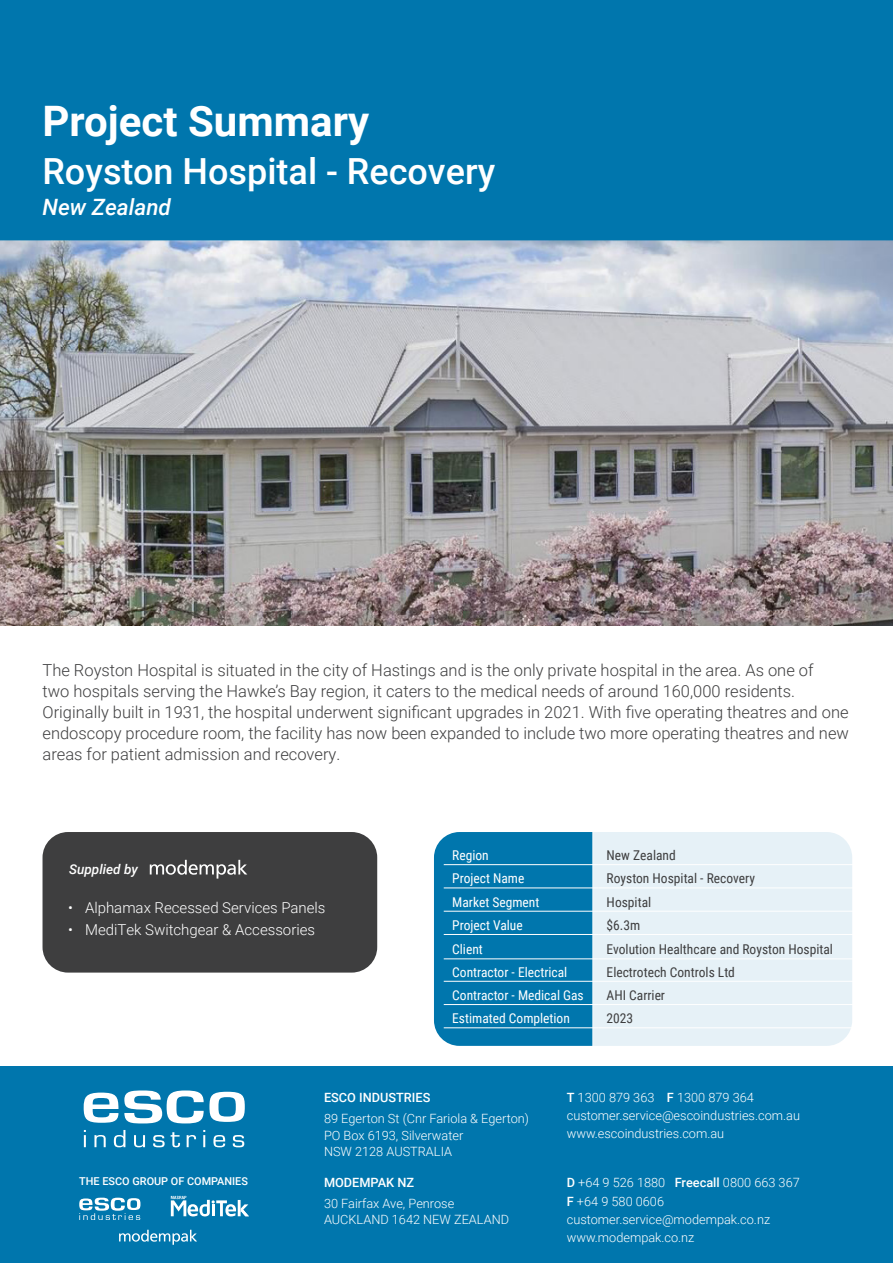
<style>
.page{position:relative;width:893px;height:1263px;background:#fff}
.page>*{position:absolute;margin:0;border:0;box-sizing:border-box;transform-origin:0 0}
.t1{font:700 42px "Roboto";color:#fff}
.t2{font:500 36px "Roboto";color:#fff}
.t3{font:italic 500 22.5px "Roboto";color:#fff}
.t4{font:300 16.5px/21px "Roboto";color:#3e3e3f}
.t5{font:300 15px "Roboto";color:#fff}
.t6{font:13.5px "Roboto Condensed";color:#3e3e3f}
.t7{font:13.5px "Roboto Condensed";color:#fff}
.t8{font:italic 500 13.5px "Roboto";color:#fff}
.t9{font:300 12.75px/16.5px "Roboto";color:#fff}
.t10{font:500 12.75px "Roboto";color:#fff}
.t11{font:500 10.95px "Roboto";color:#fff}
.s1{font-weight:500}
</style>
<div class="page">
<div style="left:0;top:1066px;width:893px;height:197px;background:#0076ad"></div>
<img style="left:0;top:240px;width:893px;height:385px">
<div style="left:0;top:0;width:893px;height:240px;background:#0076ad"></div>
<div style="left:43px;top:832px;width:334px;height:140px;background:#3e3e3f;border-radius:26px"></div>
<svg style="left:150px;top:860px;width:97px;height:18px"></svg>
<svg style="left:84px;top:1092px;width:34px;height:31px"></svg>
<svg style="left:124px;top:1090px;width:121px;height:33px"></svg>
<svg style="left:84px;top:1130px;width:2px;height:17px"></svg>
<svg style="left:94px;top:1135px;width:12px;height:12px"></svg>
<svg style="left:114px;top:1130px;width:11px;height:17px"></svg>
<svg style="left:134px;top:1135px;width:11px;height:12px"></svg>
<svg style="left:153px;top:1135px;width:12px;height:12px"></svg>
<svg style="left:171px;top:1132px;width:9px;height:15px"></svg>
<svg style="left:187px;top:1135px;width:9px;height:12px"></svg>
<svg style="left:203px;top:1130px;width:2px;height:17px"></svg>
<svg style="left:213px;top:1135px;width:12px;height:12px"></svg>
<svg style="left:233px;top:1135px;width:11px;height:12px"></svg>
<svg style="left:79px;top:1198px;width:61px;height:22px"></svg>
<svg style="left:171px;top:1196px;width:78px;height:20px"></svg>
<svg style="left:119px;top:1230px;width:78px;height:15px"></svg>
<div style="left:434px;top:832px;width:158px;height:214px;background:#0076ad"></div>
<div style="left:593px;top:832px;width:259px;height:214px;background:#e6f1f7"></div>
<hr style="left:598px;top:864px;width:283px;height:1px;background:#fff">
<hr style="left:598px;top:888px;width:283px;height:1px;background:#fff">
<hr style="left:598px;top:911px;width:283px;height:1px;background:#fff">
<hr style="left:598px;top:934px;width:283px;height:1px;background:#fff">
<hr style="left:598px;top:958px;width:283px;height:1px;background:#fff">
<hr style="left:444px;top:864px;width:154px;height:1px;background:#fff">
<hr style="left:444px;top:888px;width:154px;height:1px;background:#fff">
<hr style="left:444px;top:911px;width:154px;height:1px;background:#fff">
<hr style="left:444px;top:934px;width:154px;height:1px;background:#fff">
<hr style="left:444px;top:958px;width:154px;height:1px;background:#fff">
<hr style="left:444px;top:981px;width:154px;height:1px;background:#fff">
<hr style="left:598px;top:981px;width:283px;height:1px;background:#fff">
<hr style="left:444px;top:1004px;width:154px;height:1px;background:#fff">
<hr style="left:598px;top:1004px;width:283px;height:1px;background:#fff">
<hr style="left:444px;top:1027px;width:154px;height:1px;background:#fff">
<hr style="left:598px;top:1027px;width:283px;height:1px;background:#fff">
<p class="t1" style="left:43px;top:92px;width:328px">Project Summary</p>
<p class="t2" style="left:43px;top:145px;width:454px">Royston Hospital - Recovery</p>
<p class="t3" style="left:43px;top:191px;width:130px">New Zealand</p>
<p class="t4" style="left:43px;top:659px;width:808px">The Royston Hospital is situated in the city of Hastings and is the only private hospital in the area. As one of<br>two hospitals serving the Hawke’s Bay region, it caters to the medical needs of around 160,000 residents.<br>Originally built in 1931, the hospital underwent significant upgrades in 2021. With five operating theatres and one endoscopy procedure room, the facility has now been expanded to include two more operating theatres and new areas for patient admission and recovery.</p>
<p class="t8" style="left:69px;top:860px;width:70px">Supplied by</p>
<p class="t5" style="left:68px;top:897px;width:259px">• Alphamax Recessed Services Panels</p>
<p class="t5" style="left:68px;top:919px;width:249px">• MediTek Switchgear &amp; Accessories</p>
<p class="t7" style="left:452px;top:846px;width:38px">Region</p>
<p class="t6" style="left:607px;top:846px;width:71px">New Zealand</p>
<p class="t7" style="left:452px;top:869px;width:74px">Project Name</p>
<p class="t6" style="left:607px;top:869px;width:150px">Royston Hospital - Recovery</p>
<p class="t7" style="left:452px;top:892px;width:89px">Market Segment</p>
<p class="t6" style="left:607px;top:892px;width:46px">Hospital</p>
<p class="t7" style="left:452px;top:916px;width:72px">Project Value</p>
<p class="t6" style="left:607px;top:916px;width:35px">$6.3m</p>
<p class="t7" style="left:452px;top:939px;width:32px">Client</p>
<p class="t6" style="left:607px;top:939px;width:228px">Evolution Healthcare and Royston Hospital</p>
<p class="t7" style="left:452px;top:963px;width:117px">Contractor - Electrical</p>
<p class="t6" style="left:607px;top:963px;width:130px">Electrotech Controls Ltd</p>
<p class="t7" style="left:452px;top:986px;width:133px">Contractor - Medical Gas</p>
<p class="t6" style="left:607px;top:986px;width:60px">AHI Carrier</p>
<p class="t7" style="left:452px;top:1009px;width:119px">Estimated Completion</p>
<p class="t6" style="left:607px;top:1009px;width:28px">2023</p>
<p class="t11" style="left:79px;top:1173px;width:170px">THE ESCO GROUP OF COMPANIES</p>
<p class="t10" style="left:324px;top:1089px;width:108px">ESCO INDUSTRIES</p>
<p class="t9" style="left:324px;top:1110px;width:207px">89 Egerton St (Cnr Fariola &amp; Egerton)</p>
<p class="t9" style="left:324px;top:1126px;width:141px">PO Box 6193, Silverwater<br>NSW 2128 AUSTRALIA</p>
<p class="t10" style="left:324px;top:1173px;width:92px">MODEMPAK NZ</p>
<p class="t9" style="left:324px;top:1194px;width:187px">30 Fairfax Ave, Penrose<br>AUCKLAND 1642 NEW ZEALAND</p>
<p class="t9" style="left:567px;top:1089px;width:189px"><span class="s1">T</span> 1300 879 363 <span class="s1">F</span> 1300 879 364</p>
<p class="t9" style="left:567px;top:1107px;width:235px">customer.service@escoindustries.com.au</p>
<p class="t9" style="left:567px;top:1125px;width:159px">www.escoindustries.com.au</p>
<p class="t9" style="left:567px;top:1173px;width:234px"><span class="s1">D</span> +64 9 526 1880 <span class="s1">Freecall</span> 0800 663 367</p>
<p class="t9" style="left:567px;top:1193px;width:99px"><span class="s1">F</span> +64 9 580 0606</p>
<p class="t9" style="left:567px;top:1211px;width:205px">customer.service@modempak.co.nz</p>
<p class="t9" style="left:567px;top:1229px;width:129px">www.modempak.co.nz</p>
</div>
